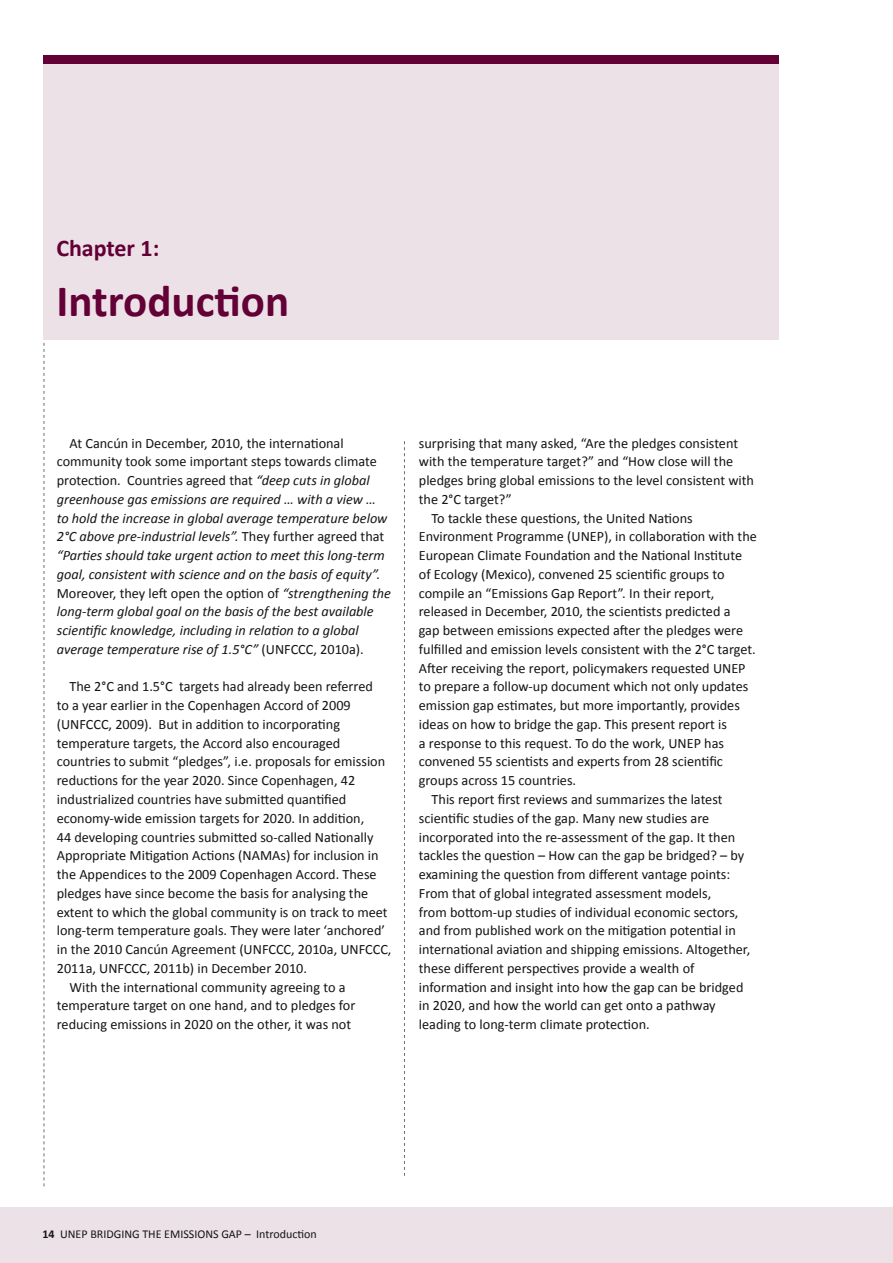
<style>
.page{position:relative;width:893px;height:1263px;background:#fff}
.page>*{position:absolute;margin:0;border:0;box-sizing:border-box;transform-origin:0 0}
.t1{font:700 45px "Calibri";color:#630036}
.t2{font:700 24px "Calibri";color:#630036}
.t3{font:14.25px "Calibri";color:#151412}
.t4{font:italic 14.25px/18.8px "Calibri";color:#151412}
.t5{font:12px "Calibri";color:#151412}
.s1{font-style:normal}
.s2{font-weight:700}
</style>
<div class="page">
<div style="left:0;top:1208px;width:893px;height:55px;background:#ece1e7"></div>
<svg style="left:44px;top:343px;width:1px;height:843px"></svg>
<svg style="left:404px;top:441px;width:1px;height:735px"></svg>
<div style="left:44px;top:55px;width:735px;height:285px;background:#ece1e7"></div>
<div style="left:44px;top:55px;width:735px;height:9px;background:#630036"></div>
<h2 class="t2" style="left:56px;top:233px;width:105px">Chapter 1:</h2>
<h1 class="t1" style="left:56px;top:273px;width:234px">Introduction</h1>
<p class="t4" style="left:57px;top:433px;width:336px;text-indent:13px"><span class="s1">At Cancún in December, 2010, the international community took some important steps towards climate protection. Countries agreed that</span> “deep cuts in global greenhouse gas emissions are required … with a view … to hold the increase in global average temperature below 2°C above pre-industrial levels”. <span class="s1">They further agreed that </span>“Parties should take urgent action to meet this long-term goal, consistent with science and on the basis of equity”.<br><span class="s1">Moreover, they left open the option of</span> “strengthening the long-term global goal on the basis of the best available scientific knowledge, including in relation to a global average temperature rise of 1.5°C” <span class="s1">(UNFCCC, 2010a).</span></p>
<p class="t3" style="left:70px;top:678px;width:305px">The 2°C and 1.5°C targets had already been referred</p>
<p class="t3" style="left:57px;top:697px;width:296px">to a year earlier in the Copenhagen Accord of 2009</p>
<p class="t3" style="left:57px;top:715px;width:285px">(UNFCCC, 2009). But in addition to incorporating</p>
<p class="t3" style="left:57px;top:734px;width:285px">temperature targets, the Accord also encouraged</p>
<p class="t3" style="left:57px;top:753px;width:330px">countries to submit “pledges”, i.e. proposals for emission</p>
<p class="t3" style="left:57px;top:772px;width:300px">reductions for the year 2020. Since Copenhagen, 42</p>
<p class="t3" style="left:57px;top:790px;width:291px">industrialized countries have submitted quantified</p>
<p class="t3" style="left:57px;top:809px;width:309px">economy-wide emission targets for 2020. In addition,</p>
<p class="t3" style="left:57px;top:828px;width:318px">44 developing countries submitted so-called Nationally</p>
<p class="t3" style="left:57px;top:847px;width:323px">Appropriate Mitigation Actions (NAMAs) for inclusion in</p>
<p class="t3" style="left:57px;top:865px;width:321px">the Appendices to the 2009 Copenhagen Accord. These</p>
<p class="t3" style="left:57px;top:884px;width:313px">pledges have since become the basis for analysing the</p>
<p class="t3" style="left:57px;top:903px;width:332px">extent to which the global community is on track to meet</p>
<p class="t3" style="left:57px;top:922px;width:330px">long-term temperature goals. They were later ‘anchored’</p>
<p class="t3" style="left:57px;top:940px;width:336px">in the 2010 Cancún Agreement (UNFCCC, 2010a, UNFCCC,</p>
<p class="t3" style="left:57px;top:959px;width:252px">2011a, UNFCCC, 2011b) in December 2010.</p>
<p class="t3" style="left:70px;top:978px;width:277px">With the international community agreeing to a</p>
<p class="t3" style="left:57px;top:997px;width:300px">temperature target on one hand, and to pledges for</p>
<p class="t3" style="left:57px;top:1015px;width:296px">reducing emissions in 2020 on the other, it was not</p>
<p class="t3" style="left:419px;top:434px;width:321px">surprising that many asked, “Are the pledges consistent</p>
<p class="t3" style="left:419px;top:453px;width:316px">with the temperature target?” and “How close will the</p>
<p class="t3" style="left:419px;top:472px;width:337px">pledges bring global emissions to the level consistent with</p>
<p class="t3" style="left:419px;top:490px;width:94px">the 2°C target?”</p>
<p class="t3" style="left:432px;top:509px;width:263px">To tackle these questions, the United Nations</p>
<p class="t3" style="left:419px;top:528px;width:340px">Environment Programme (UNEP), in collaboration with the</p>
<p class="t3" style="left:419px;top:547px;width:325px">European Climate Foundation and the National Institute</p>
<p class="t3" style="left:419px;top:565px;width:307px">of Ecology (Mexico), convened 25 scientific groups to</p>
<p class="t3" style="left:419px;top:584px;width:297px">compile an “Emissions Gap Report”. In their report,</p>
<p class="t3" style="left:419px;top:603px;width:313px">released in December, 2010, the scientists predicted a</p>
<p class="t3" style="left:419px;top:622px;width:326px">gap between emissions expected after the pledges were</p>
<p class="t3" style="left:419px;top:640px;width:338px">fulfilled and emission levels consistent with the 2°C target.</p>
<p class="t3" style="left:419px;top:659px;width:328px">After receiving the report, policymakers requested UNEP</p>
<p class="t3" style="left:419px;top:678px;width:331px">to prepare a follow-up document which not only updates</p>
<p class="t3" style="left:419px;top:697px;width:323px">emission gap estimates, but more importantly, provides</p>
<p class="t3" style="left:419px;top:715px;width:310px">ideas on how to bridge the gap. This present report is</p>
<p class="t3" style="left:419px;top:734px;width:307px">a response to this request. To do the work, UNEP has</p>
<p class="t3" style="left:419px;top:753px;width:306px">convened 55 scientists and experts from 28 scientific</p>
<p class="t3" style="left:419px;top:772px;width:159px">groups across 15 countries.</p>
<p class="t3" style="left:432px;top:790px;width:292px">This report first reviews and summarizes the latest</p>
<p class="t3" style="left:419px;top:809px;width:292px">scientific studies of the gap. Many new studies are</p>
<p class="t3" style="left:419px;top:828px;width:318px">incorporated into the re-assessment of the gap. It then</p>
<p class="t3" style="left:419px;top:847px;width:327px">tackles the question – How can the gap be bridged? – by</p>
<p class="t3" style="left:419px;top:865px;width:313px">examining the question from different vantage points:</p>
<p class="t3" style="left:419px;top:884px;width:294px">From that of global integrated assessment models,</p>
<p class="t3" style="left:419px;top:903px;width:321px">from bottom-up studies of individual economic sectors,</p>
<p class="t3" style="left:419px;top:922px;width:319px">and from published work on the mitigation potential in</p>
<p class="t3" style="left:419px;top:940px;width:333px">international aviation and shipping emissions. Altogether,</p>
<p class="t3" style="left:419px;top:959px;width:277px">these different perspectives provide a wealth of</p>
<p class="t3" style="left:419px;top:978px;width:326px">information and insight into how the gap can be bridged</p>
<p class="t3" style="left:419px;top:997px;width:298px">in 2020, and how the world can get onto a pathway</p>
<p class="t3" style="left:419px;top:1015px;width:232px">leading to long-term climate protection.</p>
<p class="t5" style="left:43px;top:1226px;width:276px"><span class="s2">14</span> UNEP Bridging the Emissions GaP – Introduction</p>
</div>
